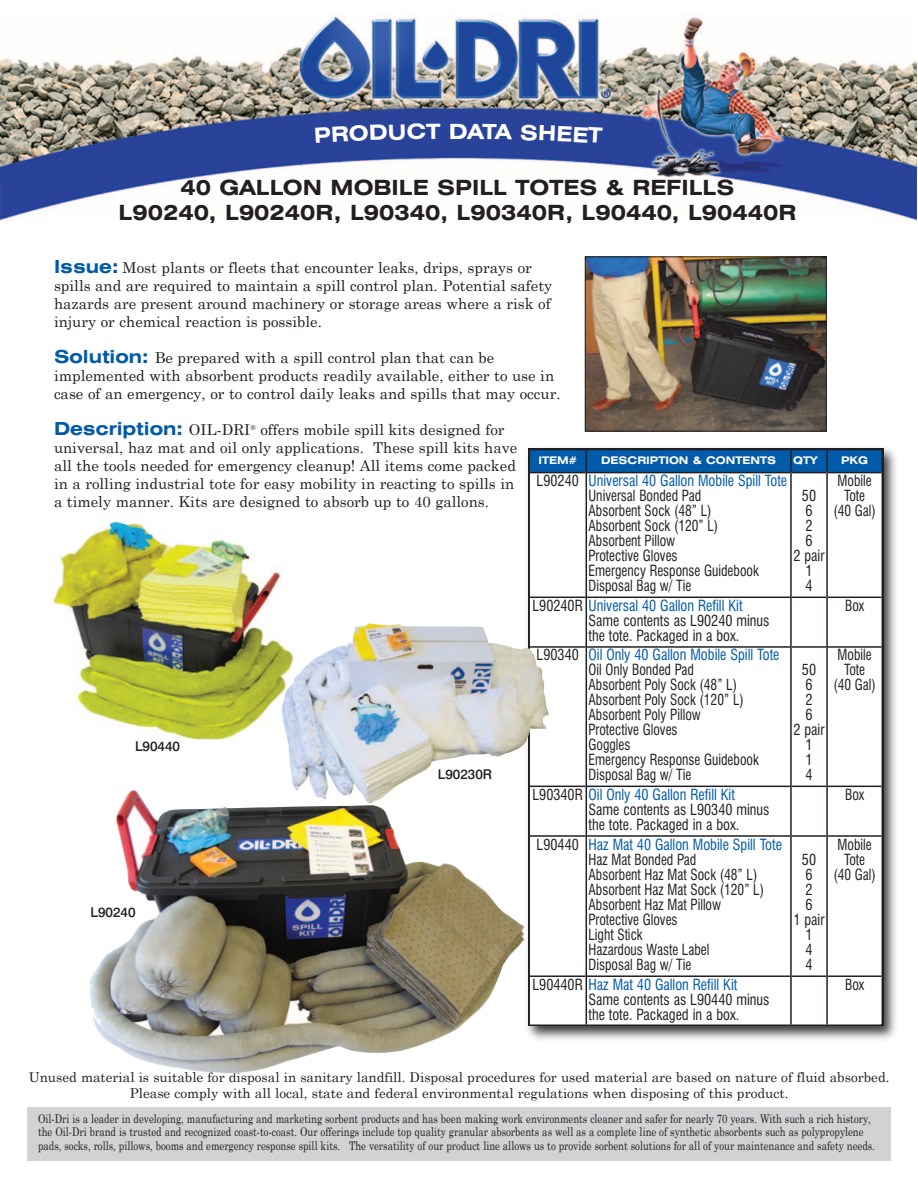
<style>
.page{position:relative;width:918px;height:1188px;background:#fff}
.page>*{position:absolute;margin:0;border:0;box-sizing:border-box;transform-origin:0 0}
.t1{font:700 expanded 21px "Swiss 721 BT";color:#231f20}
.t2{font:700 expanded 21px "Swiss 721 BT";color:#fff}
.t3{font:15px/18px "Century Schoolbook";color:#231f20}
.t4{font:condensed 15px/15px "Swiss 721 BT";color:#231f20;scale:.9 1}
.t5{font:condensed 15px/15px "Swiss 721 BT";color:#231f20;text-align:center;scale:.95 1}
.t6{font:condensed 15px "Swiss 721 BT";color:#015ba9;scale:.95 1}
.t7{font:13.5px/16.2px "Century Schoolbook";color:#231f20;text-align:center}
.t8{font:500 13.5px "Swiss 721 BT";color:#231f20}
.t9{font:12px/13.5px "Century Schoolbook";color:#231f20;scale:.8 1}
.t10{font:700 expanded 10.5px "Swiss 721 BT";color:#fff}
.s1{font-family:"Swiss 721 BT";font-weight:700;font-stretch:expanded;font-size:18px;color:#015ba9}
.s2{color:#015ba9}
.s3{color:#231f20}
</style>
<div class="page">
<img style="left:0;top:16px;width:917px;height:205px">
<div style="left:27px;top:1107px;width:864px;height:54px;background:#d1d2d4"></div>
<img style="left:527px;top:448px;width:369px;height:592px">
<svg style="left:528px;top:449px;width:355px;height:577px"></svg>
<hr style="left:586px;top:450px;width:1px;height:574px;background:#231f20">
<hr style="left:790px;top:450px;width:2px;height:574px;background:#231f20">
<hr style="left:826px;top:450px;width:2px;height:574px;background:#231f20">
<hr style="left:530px;top:472px;width:56px;height:1px;background:#231f20">
<hr style="left:587px;top:472px;width:203px;height:1px;background:#231f20">
<hr style="left:792px;top:472px;width:34px;height:1px;background:#231f20">
<hr style="left:828px;top:472px;width:54px;height:1px;background:#231f20">
<hr style="left:530px;top:597px;width:56px;height:1px;background:#231f20">
<hr style="left:587px;top:597px;width:203px;height:1px;background:#231f20">
<hr style="left:792px;top:597px;width:34px;height:1px;background:#231f20">
<hr style="left:828px;top:597px;width:54px;height:1px;background:#231f20">
<hr style="left:530px;top:646px;width:56px;height:2px;background:#231f20">
<hr style="left:587px;top:646px;width:203px;height:2px;background:#231f20">
<hr style="left:792px;top:646px;width:34px;height:2px;background:#231f20">
<hr style="left:828px;top:646px;width:54px;height:2px;background:#231f20">
<hr style="left:530px;top:786px;width:56px;height:1px;background:#231f20">
<hr style="left:587px;top:786px;width:203px;height:1px;background:#231f20">
<hr style="left:792px;top:786px;width:34px;height:1px;background:#231f20">
<hr style="left:828px;top:786px;width:54px;height:1px;background:#231f20">
<hr style="left:530px;top:835px;width:56px;height:2px;background:#231f20">
<hr style="left:587px;top:835px;width:203px;height:2px;background:#231f20">
<hr style="left:792px;top:835px;width:34px;height:2px;background:#231f20">
<hr style="left:828px;top:835px;width:54px;height:2px;background:#231f20">
<hr style="left:530px;top:975px;width:56px;height:2px;background:#231f20">
<hr style="left:587px;top:975px;width:203px;height:2px;background:#231f20">
<hr style="left:792px;top:975px;width:34px;height:2px;background:#231f20">
<hr style="left:828px;top:975px;width:54px;height:2px;background:#231f20">
<img style="left:52px;top:521px;width:230px;height:219px">
<img style="left:282px;top:623px;width:267px;height:181px">
<img style="left:587px;top:258px;width:238px;height:171px">
<div style="left:585px;top:256px;width:242px;height:175px;border:1px solid #231f20"></div>
<img style="left:89px;top:789px;width:436px;height:284px">
<div style="left:315px;top:123px;width:125px;height:20px;background:#2a439a"></div>
<svg style="left:482px;top:124px;width:31px;height:15px"></svg>
<div style="left:521px;top:124px;width:82px;height:19px;background:#2a439a"></div>
<p class="t2" style="left:449px;top:123px;width:36px">DA</p>
<p class="t1" style="left:180px;top:179px;width:556px">40 GALLON MOBILE SPILL TOTES &amp; REFILLS</p>
<p class="t1" style="left:119px;top:205px;width:679px">L90240, L90240R, L90340, L90340R, L90440, L90440R</p>
<p class="t3" style="left:54px;top:258px;width:500px"><span class="s1">Issue:</span> Most plants or fleets that encounter leaks, drips, sprays or spills and are required to maintain a spill control plan. Potential safety hazards are present around machinery or storage areas where a risk of injury or chemical reaction is possible.</p>
<p class="t3" style="left:54px;top:348px;width:508px"><span class="s1">Solution:</span> Be prepared with a spill control plan that can be implemented with absorbent products readily available, either to use in case of an emergency, or to control daily leaks and spills that may occur.</p>
<p class="t3" style="left:54px;top:420px;width:465px"><span class="s1">Description:</span> OIL-DRI<sup>®</sup> offers mobile spill kits designed for universal, haz mat and oil only applications. These spill kits have all the tools needed for emergency cleanup! All items come packed in a rolling industrial tote for easy mobility in reacting to spills in a timely manner. Kits are designed to absorb up to 40 gallons.</p>
<p class="t10" style="left:539px;top:456px;width:40px">ITEM#</p>
<p class="t10" style="left:601px;top:456px;width:176px">DESCRIPTION &amp; CONTENTS</p>
<p class="t10" style="left:793px;top:456px;width:26px">QTY</p>
<p class="t10" style="left:841px;top:456px;width:28px">PKG</p>
<p class="t5" style="left:537px;top:474px;width:46px">L90240</p>
<p class="t4" style="left:589px;top:474px;width:222px"><span class="s2">Universal 40 Gallon Mobile Spill Tote<br></span>Universal Bonded Pad<br>Absorbent Sock (48” L)<br>Absorbent Sock (120” L)<br>Absorbent Pillow<br>Protective Gloves<br>Emergency Response Guidebook<br>Disposal Bag w/ Tie</p>
<p class="t4" style="left:833px;top:474px;width:49px;text-align:center">Mobile<br>Tote (40 Gal)</p>
<p class="t5" style="left:793px;top:489px;width:34px">50<br>6<br>2<br>6<br>2 pair<br>1<br>4</p>
<p class="t8" style="left:135px;top:741px;width:47px">L90440</p>
<p class="t8" style="left:91px;top:907px;width:47px">L90240</p>
<p class="t8" style="left:438px;top:769px;width:56px">L90230R</p>
<p class="t6" style="left:532px;top:599px;width:223px"><span class="s3">L90240R</span> Universal 40 Gallon Refill Kit</p>
<p class="t5" style="left:589px;top:614px;width:192px;text-align:left">Same contents as L90240 minus the tote. Packaged in a box.</p>
<p class="t5" style="left:537px;top:648px;width:46px">L90340</p>
<p class="t4" style="left:589px;top:648px;width:214px"><span class="s2">Oil Only 40 Gallon Mobile Spill Tote<br></span>Oil Only Bonded Pad<br>Absorbent Poly Sock (48” L)<br>Absorbent Poly Sock (120” L)<br>Absorbent Poly Pillow<br>Protective Gloves<br>Goggles<br>Emergency Response Guidebook<br>Disposal Bag w/ Tie</p>
<p class="t6" style="left:532px;top:788px;width:215px"><span class="s3">L90340R</span> Oil Only 40 Gallon Refill Kit</p>
<p class="t5" style="left:589px;top:803px;width:192px;text-align:left">Same contents as L90340 minus the tote. Packaged in a box.</p>
<p class="t5" style="left:537px;top:837px;width:46px">L90440</p>
<p class="t4" style="left:589px;top:837px;width:216px"><span class="s2">Haz Mat 40 Gallon Mobile Spill Tote<br></span>Haz Mat Bonded Pad<br>Absorbent Haz Mat Sock (48” L)<br>Absorbent Haz Mat Sock (120” L)<br>Absorbent Haz Mat Pillow<br>Protective Gloves<br>Light Stick<br>Hazardous Waste Label<br>Disposal Bag w/ Tie</p>
<p class="t6" style="left:532px;top:978px;width:217px"><span class="s3">L90440R</span> Haz Mat 40 Gallon Refill Kit</p>
<p class="t5" style="left:589px;top:993px;width:192px;text-align:left">Same contents as L90440 minus the tote. Packaged in a box.</p>
<p class="t4" style="left:845px;top:599px;width:23px">Box</p>
<p class="t5" style="left:793px;top:663px;width:34px">50<br>6<br>2<br>6<br>2 pair<br>1<br>1<br>4</p>
<p class="t4" style="left:833px;top:648px;width:49px;text-align:center">Mobile<br>Tote (40 Gal)</p>
<p class="t4" style="left:845px;top:788px;width:23px">Box</p>
<p class="t5" style="left:793px;top:852px;width:34px">50<br>6<br>2<br>6<br>1 pair<br>1<br>4<br>4</p>
<p class="t4" style="left:833px;top:837px;width:49px;text-align:center">Mobile<br>Tote (40 Gal)</p>
<p class="t4" style="left:845px;top:978px;width:23px">Box</p>
<p class="t7" style="left:29px;top:1069px;width:862px">Unused material is suitable for disposal in sanitary landfill. Disposal procedures for used material are based on nature of fluid absorbed.<br>Please comply with all local, state and federal environmental regulations when disposing of this product.</p>
<p class="t9" style="left:38px;top:1111px;width:1048px">Oil-Dri is a leader in developing, manufacturing and marketing sorbent products and has been making work environments cleaner and safer for nearly 70 years. With such a rich history, the Oil-Dri brand is trusted and recognized coast-to-coast. Our offerings include top quality granular absorbents as well as a complete line of synthetic absorbents such as polypropylene pads, socks, rolls, pillows, booms and emergency response spill kits. The versatility of our product line allows us to provide sorbent solutions for all of your maintenance and safety needs.</p>
</div>
